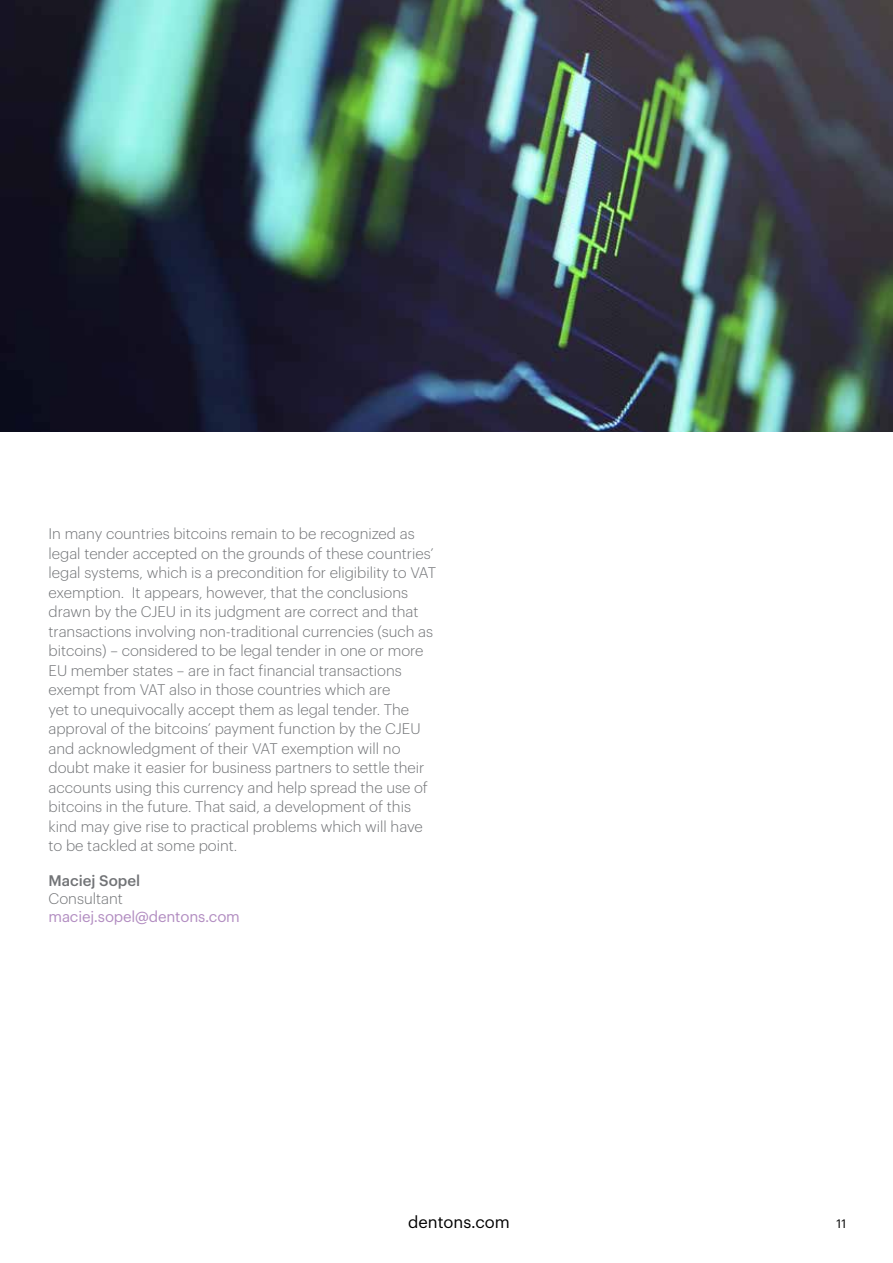
<style>
.page{position:relative;width:893px;height:1263px;background:#fff}
.page>*{position:absolute;margin:0;border:0;box-sizing:border-box;transform-origin:0 0}
.t1{font:16.5px "Dentons Sans";color:#000}
.t2{font:300 15px/19.5px "Dentons Sans";color:#717376}
.t3{font:15px "Dentons Sans";letter-spacing:-.01em;color:#b28dc1}
.t4{font:500 15px "Dentons Sans";color:#717376}
.t5{font:12px "Dentons Sans";color:#000}
</style>
<div class="page">
<img style="left:0;top:0;width:893px;height:432px">
<p class="t2" style="left:49px;top:523px;width:389px">In many countries bitcoins remain to be recognized as legal tender accepted on the grounds of these countries’ legal systems, which is a precondition for eligibility to VAT exemption. It appears, however, that the conclusions drawn by the CJEU in its judgment are correct and that transactions involving non-traditional currencies (such as bitcoins) – considered to be legal tender in one or more EU member states – are in fact financial transactions exempt from VAT also in those countries which are<br>yet to unequivocally accept them as legal tender. The approval of the bitcoins’ payment function by the CJEU and acknowledgment of their VAT exemption will no doubt make it easier for business partners to settle their accounts using this currency and help spread the use of bitcoins in the future. That said, a development of this kind may give rise to practical problems which will have to be tackled at some point.</p>
<p class="t4" style="left:49px;top:869px;width:93px">Maciej Sopel</p>
<p class="t2" style="left:49px;top:887px;width:76px">Consultant</p>
<p class="t3" style="left:49px;top:905px;width:193px">maciej.sopel@dentons.com</p>
<p class="t1" style="left:408px;top:1209px;width:103px">dentons.com</p>
<p class="t5" style="left:836px;top:1214px;width:11px">11</p>
</div>
